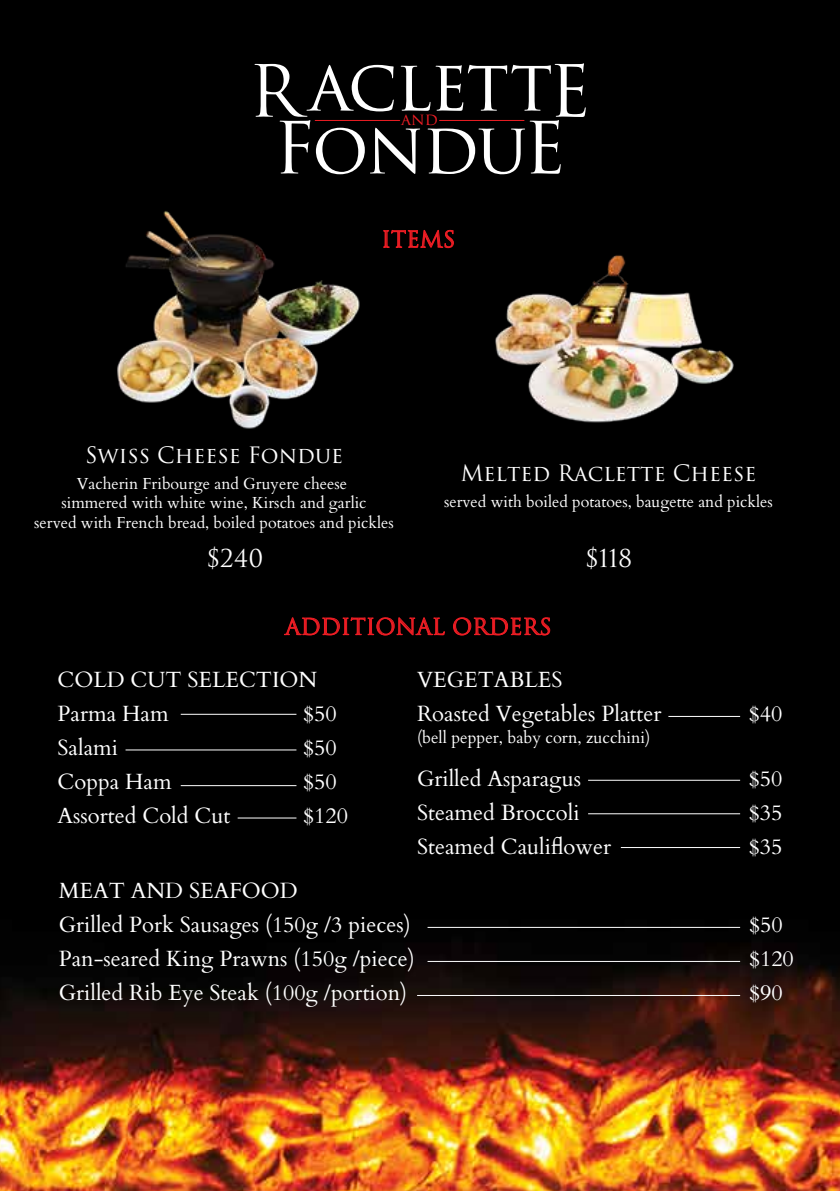
<style>
.page{position:relative;width:840px;height:1191px;background:#fff}
.page>*{position:absolute;margin:0;border:0;box-sizing:border-box;transform-origin:0 0}
.t1{font:70px "Trajan Pro 3";letter-spacing:-.035em;color:#fff}
.t2{font:24px "Trajan Pro 3";color:#fff}
.t3{font:22px/34px "Cardo";color:#fff}
.t4{font:22px "Trajan Pro 3";color:#fff}
.t5{font:22px "Trajan Pro 3";color:#ed1d24}
.t6{font:16.4px "Cardo";color:#fff}
.t7{font:16.2px "Trajan Pro 3";color:#ed1d24}
.t8{font:16px/19.2px "Cardo";color:#fff;text-align:center}
</style>
<div class="page">
<img style="left:0;top:0;width:839px;height:1191px">
<hr style="left:439px;top:120px;width:85px;height:1px;background:#ed1d24">
<hr style="left:315px;top:120px;width:84px;height:1px;background:#ed1d24">
<img style="left:109px;top:193px;width:260px;height:249px">
<img style="left:477px;top:193px;width:264px;height:249px">
<svg style="left:284px;top:617px;width:160px;height:25px;background:#2f0507"></svg>
<svg style="left:452px;top:617px;width:98px;height:25px;background:#340607"></svg>
<svg style="left:383px;top:230px;width:70px;height:27px;background:#310507"></svg>
<hr style="left:181px;top:714px;width:115px;height:1px;background:#fff">
<hr style="left:125px;top:749px;width:171px;height:1px;background:#fff">
<hr style="left:181px;top:785px;width:115px;height:1px;background:#fff">
<hr style="left:237px;top:817px;width:59px;height:1px;background:#fff">
<hr style="left:587px;top:813px;width:152px;height:1px;background:#fff">
<hr style="left:587px;top:779px;width:152px;height:1px;background:#fff">
<hr style="left:668px;top:716px;width:71px;height:1px;background:#fff">
<hr style="left:620px;top:847px;width:119px;height:1px;background:#fff">
<hr style="left:427px;top:927px;width:312px;height:1px;background:#fff">
<hr style="left:427px;top:961px;width:312px;height:1px;background:#fff">
<hr style="left:417px;top:995px;width:322px;height:1px;background:#fff">
<h1 class="t1" style="left:548px;top:43px;width:44px">E</h1>
<h1 class="t1" style="left:248px;top:37px;width:306px">Raclett</h1>
<p class="t7" style="left:401px;top:108px;width:38px">and</p>
<h1 class="t1" style="left:273px;top:100px;width:294px">FonduE</h1>
<p class="t5" style="left:381px;top:224px;width:75px">ITEMS</p>
<p class="t4" style="left:85px;top:440px;width:259px">Swiss Cheese Fondue</p>
<p class="t8" style="left:34px;top:473px;width:361px">Vacherin Fribourge and Gruyere cheese<br>simmered with white wine, Kirsch and garlic<br>served with French bread, boiled potatoes and pickles</p>
<p class="t4" style="left:460px;top:458px;width:297px">Melted Raclette Cheese</p>
<p class="t8" style="left:444px;top:491px;width:330px">served with boiled potatoes, baugette and pickles</p>
<p class="t2" style="left:206px;top:542px;width:58px">$240</p>
<p class="t2" style="left:585px;top:542px;width:49px">$118</p>
<p class="t5" style="left:285px;top:611px;width:268px">ADDITIONAL ORDERS</p>
<p class="t3" style="left:58px;top:662px;width:261px">COLD CUT SELECTION<br>Parma Ham</p>
<p class="t3" style="left:303px;top:696px;width:35px">$50</p>
<p class="t3" style="left:58px;top:730px;width:62px">Salami</p>
<p class="t3" style="left:303px;top:730px;width:35px">$50</p>
<p class="t3" style="left:58px;top:764px;width:116px">Coppa Ham</p>
<p class="t3" style="left:303px;top:764px;width:35px">$50</p>
<p class="t3" style="left:58px;top:798px;width:174px">Assorted Cold Cut</p>
<p class="t3" style="left:303px;top:798px;width:47px">$120</p>
<p class="t3" style="left:417px;top:662px;width:246px">VEGETABLES<br>Roasted Vegetables Platter</p>
<p class="t3" style="left:748px;top:696px;width:35px">$40</p>
<p class="t6" style="left:417px;top:724px;width:235px">(bell pepper, baby corn, zucchini)</p>
<p class="t3" style="left:417px;top:760px;width:165px">Grilled Asparagus</p>
<p class="t3" style="left:748px;top:760px;width:35px">$50</p>
<p class="t3" style="left:417px;top:794px;width:164px">Steamed Broccoli</p>
<p class="t3" style="left:748px;top:794px;width:35px">$35</p>
<p class="t3" style="left:417px;top:828px;width:195px">Steamed Cauliflower</p>
<p class="t3" style="left:748px;top:828px;width:35px">$35</p>
<p class="t3" style="left:59px;top:872px;width:353px">MEAT AND SEAFOOD<br>Grilled Pork Sausages (150g /3 pieces)</p>
<p class="t3" style="left:748px;top:906px;width:35px">$50</p>
<p class="t3" style="left:59px;top:940px;width:357px">Pan-seared King Prawns (150g /piece)</p>
<p class="t3" style="left:748px;top:940px;width:47px">$120</p>
<p class="t3" style="left:59px;top:974px;width:350px">Grilled Rib Eye Steak (100g /portion)</p>
<p class="t3" style="left:748px;top:974px;width:35px">$90</p>
</div>
